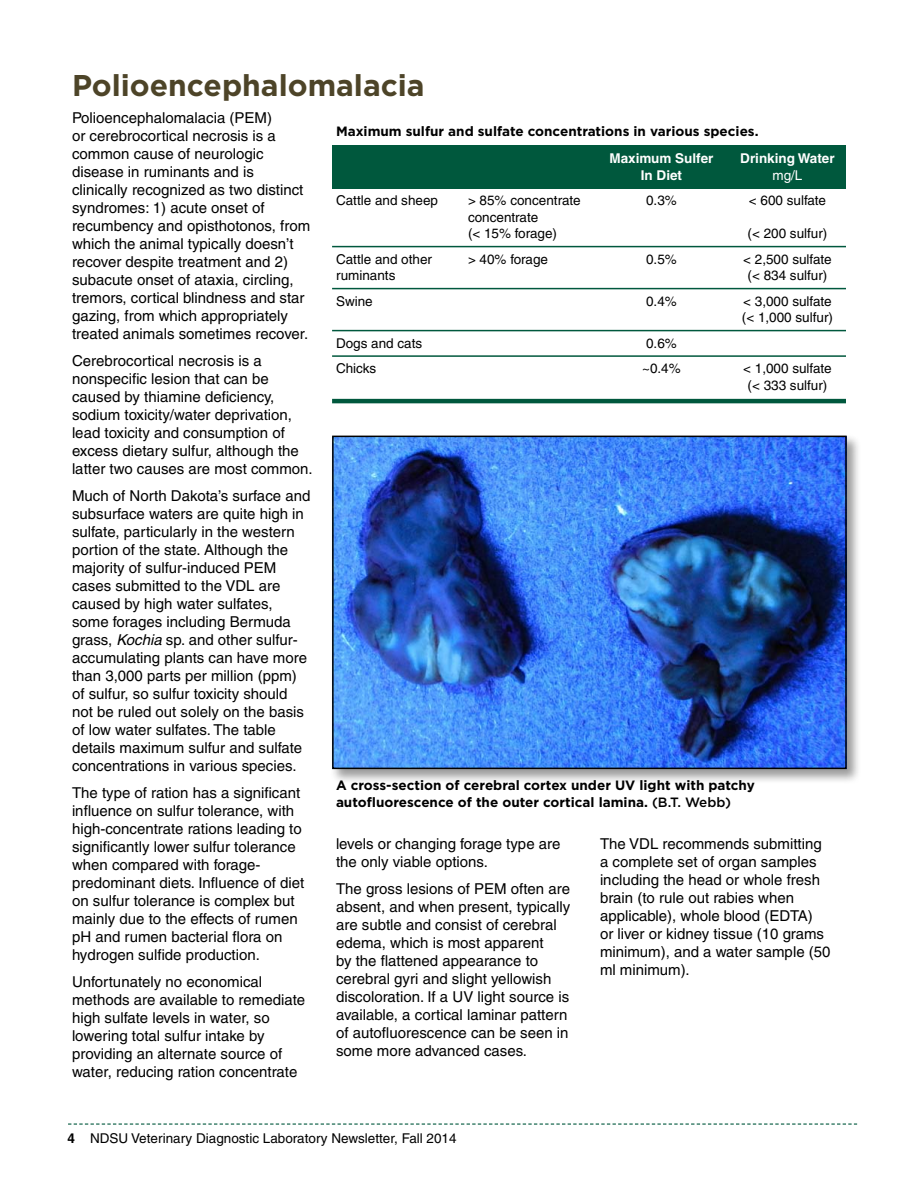
<style>
.page{position:relative;width:918px;height:1188px;background:#fff}
.page>*{position:absolute;margin:0;border:0;box-sizing:border-box;transform-origin:0 0}
.Headings_-_featured{font:700 30px "Gotham";color:#4d4428}
.Body_text{font:15px/18px "Helvetica";color:#000}
.Body_text-2{font:13.5px/16.5px "Helvetica";color:#000}
.photo_titles{font:700 13.5px/16.5px "Gotham";color:#000}
.page_numbers{font:13.5px "Helvetica";color:#000}
.Body_text-3{font:700 13.5px "Helvetica";color:#fff}
.Body_text-4{font:13.5px "Helvetica";color:#fff}
.s1{font-style:italic}
.s2{font-weight:500}
.s3{font-weight:700}
</style>
<div class="page">
<div style="left:333px;top:145px;width:513px;height:44px;background:#00583d"></div>
<div style="left:330px;top:433px;width:532px;height:351px;background:#000;opacity:.4"></div>
<img style="left:335px;top:439px;width:509px;height:327px">
<div style="left:332px;top:436px;width:515px;height:333px;border:2px solid #000"></div>
<svg style="left:68px;top:1124px;width:789px;height:1px"></svg>
<hr style="left:332px;top:246px;width:514px;height:1px;background:#00583d">
<hr style="left:332px;top:288px;width:514px;height:1px;background:#00583d">
<hr style="left:332px;top:330px;width:514px;height:1px;background:#00583d">
<hr style="left:332px;top:355px;width:514px;height:2px;background:#00583d">
<hr style="left:332px;top:399px;width:514px;height:4px;background:#00583d">
<p class="Headings_-_featured" style="left:72px;top:65px;width:354px">Polioencephalomalacia</p>
<p class="Body_text" style="left:72px;top:108px;width:240px">Polioencephalomalacia (PEM)<br>or cerebrocortical necrosis is a common cause of neurologic disease in ruminants and is clinically recognized as two distinct syndromes: 1) acute onset of recumbency and opisthotonos, from which the animal typically doesn’t recover despite treatment and 2) subacute onset of ataxia, circling, tremors, cortical blindness and star gazing, from which appropriately treated animals sometimes recover.</p>
<p class="Body_text" style="left:72px;top:351px;width:242px">Cerebrocortical necrosis is a nonspecific lesion that can be caused by thiamine deficiency, sodium toxicity/water deprivation, lead toxicity and consumption of excess dietary sulfur, although the latter two causes are most common.</p>
<p class="Body_text" style="left:72px;top:486px;width:240px">Much of North Dakota’s surface and subsurface waters are quite high in sulfate, particularly in the western portion of the state. Although the majority of sulfur-induced PEM cases submitted to the VDL are caused by high water sulfates, some forages including Bermuda grass, <span class="s1">Kochia</span> sp. and other sulfur&shy;accumulating plants can have more than 3,000 parts per million (ppm) of sulfur, so sulfur toxicity should not be ruled out solely on the basis of low water sulfates. The table details maximum sulfur and sulfate concentrations in various species.</p>
<p class="Body_text" style="left:72px;top:783px;width:234px">The type of ration has a significant influence on sulfur tolerance, with high-concentrate rations leading to significantly lower sulfur tolerance when compared with forage&shy;predominant diets. Influence of diet on sulfur tolerance is complex but mainly due to the effects of rumen pH and rumen bacterial flora on hydrogen sulfide production.</p>
<p class="Body_text" style="left:72px;top:972px;width:235px">Unfortunately no economical methods are available to remediate high sulfate levels in water, so lowering total sulfur intake by providing an alternate source of water, reducing ration concentrate</p>
<p class="photo_titles" style="left:336px;top:123px;width:424px">Maximum sulfur and sulfate concentrations in various species.</p>
<p class="Body_text-3" style="left:610px;top:150px;width:105px">Maximum Sulfer</p>
<p class="Body_text-3" style="left:740px;top:150px;width:96px">Drinking Water</p>
<p class="Body_text-3" style="left:641px;top:167px;width:43px">In Diet</p>
<p class="Body_text-4" style="left:772px;top:167px;width:32px">mg/L</p>
<p class="Body_text-2" style="left:336px;top:192px;width:104px">Cattle and sheep</p>
<p class="Body_text-2" style="left:468px;top:192px;width:114px">&gt; 85% concentrate</p>
<p class="Body_text-2" style="left:646px;top:192px;width:32px">0.3%</p>
<p class="Body_text-2" style="left:749px;top:192px;width:79px">&lt; 600 sulfate</p>
<p class="Body_text-2" style="left:468px;top:209px;width:91px">concentrate<br>(&lt; 15% forage)</p>
<p class="Body_text-2" style="left:748px;top:225px;width:81px">(&lt; 200 sulfur)</p>
<p class="Body_text-2" style="left:336px;top:251px;width:98px">Cattle and other</p>
<p class="Body_text-2" style="left:468px;top:251px;width:82px">&gt; 40% forage</p>
<p class="Body_text-2" style="left:646px;top:251px;width:32px">0.5%</p>
<p class="Body_text-2" style="left:743px;top:251px;width:90px">&lt; 2,500 sulfate</p>
<p class="Body_text-2" style="left:336px;top:267px;width:61px">ruminants</p>
<p class="Body_text-2" style="left:748px;top:267px;width:81px">(&lt; 834 sulfur)</p>
<p class="Body_text-2" style="left:336px;top:293px;width:38px">Swine</p>
<p class="Body_text-2" style="left:646px;top:293px;width:32px">0.4%</p>
<p class="Body_text-2" style="left:742px;top:293px;width:93px">&lt; 3,000 sulfate (&lt; 1,000 sulfur)</p>
<p class="Body_text-2" style="left:336px;top:335px;width:88px">Dogs and cats</p>
<p class="Body_text-2" style="left:646px;top:335px;width:32px">0.6%</p>
<p class="Body_text-2" style="left:336px;top:360px;width:42px">Chicks</p>
<p class="Body_text-2" style="left:642px;top:360px;width:40px">~0.4%</p>
<p class="Body_text-2" style="left:743px;top:360px;width:90px;text-align:center">&lt; 1,000 sulfate (&lt; 333 sulfur)</p>
<p class="photo_titles" style="left:336px;top:777px;width:420px">A cross-section of cerebral cortex under UV light with patchy autofluorescence of the outer cortical lamina. <span class="s2">(B.T. Webb)</span></p>
<p class="Body_text" style="left:336px;top:834px;width:226px">levels or changing forage type are the only viable options.</p>
<p class="Body_text" style="left:336px;top:879px;width:236px">The gross lesions of PEM often are absent, and when present, typically are subtle and consist of cerebral edema, which is most apparent<br>by the flattened appearance to cerebral gyri and slight yellowish discoloration. If a UV light source is available, a cortical laminar pattern of autofluorescence can be seen in some more advanced cases.</p>
<p class="Body_text" style="left:600px;top:834px;width:232px">The VDL recommends submitting a complete set of organ samples including the head or whole fresh brain (to rule out rabies when applicable), whole blood (EDTA)<br>or liver or kidney tissue (10 grams minimum), and a water sample (50 ml minimum).</p>
<p class="page_numbers" style="left:68px;top:1131px;width:391px"><span class="s3">4</span> NDSU Veterinary Diagnostic Laboratory Newsletter, Fall 2014</p>
</div>
